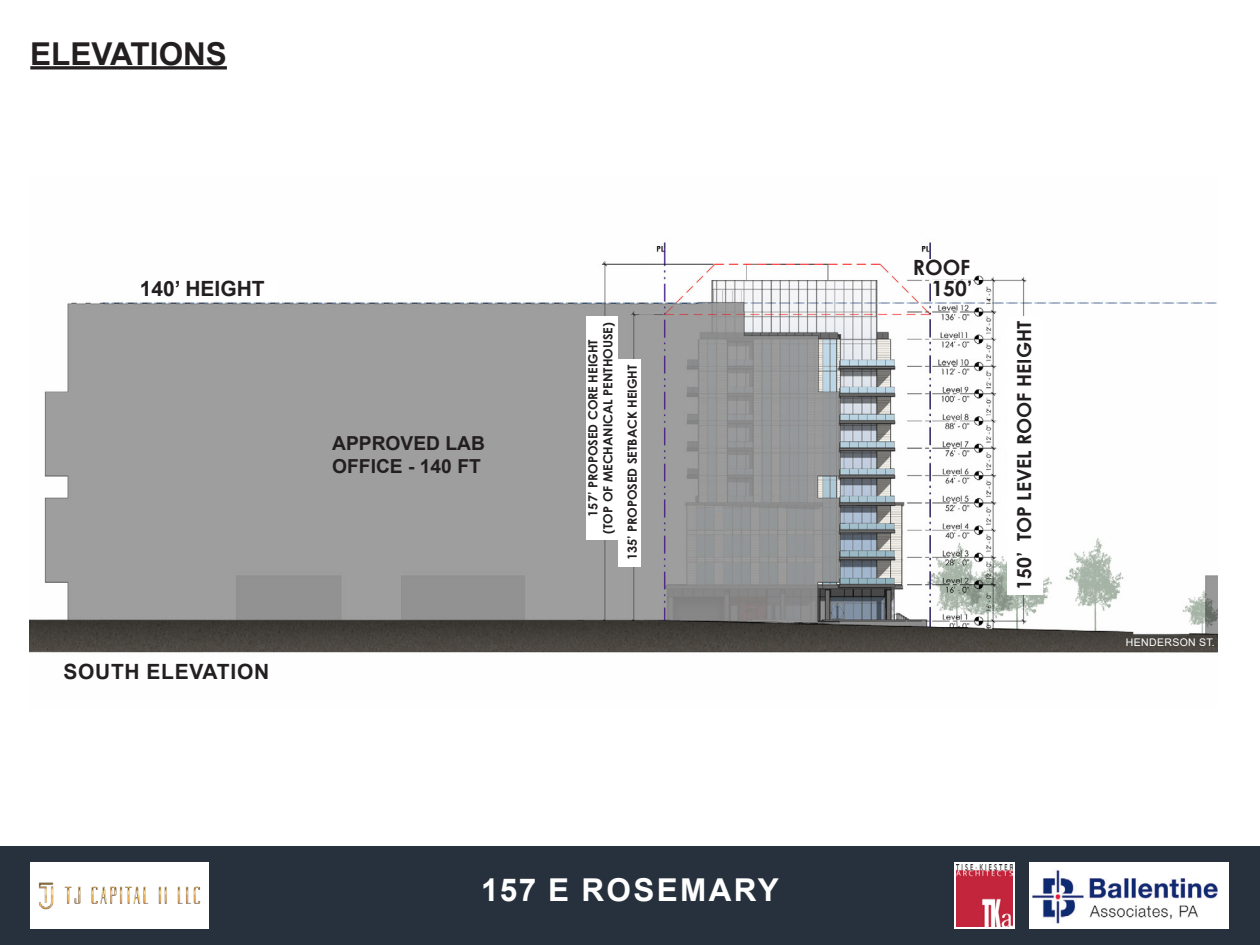
<style>
.page{position:relative;width:1260px;height:945px;background:#fff}
.page>*{position:absolute;margin:0;border:0;box-sizing:border-box;transform-origin:0 0}
.t1{font:700 31.5px "Arial";letter-spacing:.075em;color:#fff}
.t2{font:700 31.5px "Arial";color:#231f20}
.t3{font:700 21px "Arial";letter-spacing:.035em;color:#231f20}
.t4{font:700 21px "Arial";color:#231f20}
.t5{font:700 21px "Century Gothic";color:#231f20}
.t6{font:700 19.25px/23.1px "Arial";color:#231f20}
.t7{font:700 19.25px "Century Gothic";color:#231f20}
.t8{font:700 12.6px "Century Gothic";color:#231f20}
.t9{font:10.5px "Arial";letter-spacing:.035em;color:#fff}
</style>
<div class="page">
<div style="left:0;top:847px;width:1260px;height:98px;background:#27313d"></div>
<svg style="left:954px;top:862px;width:61px;height:67px"></svg>
<div style="left:1029px;top:862px;width:199px;height:67px;background:#fff"></div>
<img style="left:957px;top:865px;width:56px;height:61px">
<img style="left:1032px;top:870px;width:186px;height:54px">
<img style="left:30px;top:862px;width:179px;height:67px">
<img style="left:29px;top:242px;width:1189px;height:411px">
<div style="left:586px;top:316px;width:31px;height:224px;background:#fff"></div>
<div style="left:619px;top:359px;width:22px;height:207px;background:#fff"></div>
<div style="left:1007px;top:316px;width:36px;height:279px;background:#fff"></div>
<div style="left:140px;top:281px;width:137px;height:20px;background:#fff"></div>
<div style="left:913px;top:259px;width:60px;height:19px;background:#fff"></div>
<div style="left:932px;top:280px;width:41px;height:18px;background:#fff"></div>
<svg style="left:30px;top:66px;width:197px;height:4px"></svg>
<p class="t2" style="left:30px;top:31px;width:198px">ELEVATIONS</p>
<p class="t4" style="left:140px;top:274px;width:126px">140’ HEIGHT</p>
<p class="t6" style="left:332px;top:432px;width:154px">APPROVED LAB<br>OFFICE - 140 FT</p>
<p class="t3" style="left:63px;top:657px;width:207px">SOUTH ELEVATION</p>
<p class="t8" style="left:598px;top:534px;width:213px;rotate:-90deg">(TOP OF MECHANICAL PENTHOUSE)</p>
<p class="t8" style="left:583px;top:517px;width:179px;rotate:-90deg">157’ PROPOSED CORE HEIGHT</p>
<p class="t8" style="left:623px;top:560px;width:197px;rotate:-90deg">135’ PROPOSED SETBACK HEIGHT</p>
<h1 class="t1" style="left:481px;top:867px;width:299px">157 E ROSEMARY</h1>
<p class="t5" style="left:913px;top:251px;width:59px">ROOF</p>
<p class="t5" style="left:932px;top:273px;width:43px">150’</p>
<p class="t7" style="left:1009px;top:590px;width:270px;rotate:-90deg">150’ TOP LEVEL ROOF HEIGHT</p>
<p class="t9" style="left:1126px;top:635px;width:91px">HENDERSON ST.</p>
</div>
